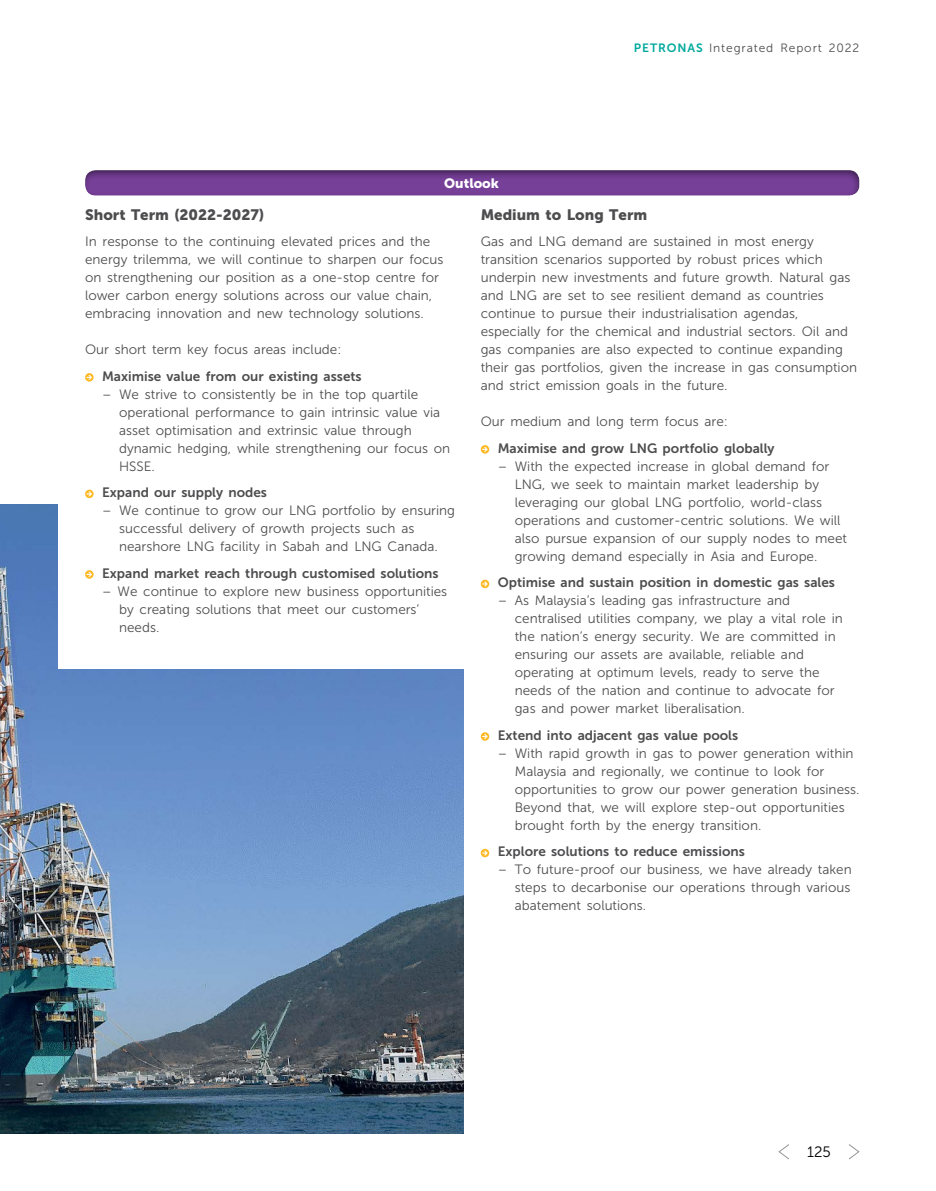
<style>
.page{position:relative;width:936px;height:1191px;background:#fff}
.page>*{position:absolute;margin:0;border:0;box-sizing:border-box;transform-origin:0 0}
.t1{font:15px "Museo Sans 900";color:#4d4d4f}
.t2{font:15px "Museo Sans 300";color:#000}
.t3{font:13.5px/18px "Museo Sans 300";color:#4d4d4f}
.t4{font:13.5px "Museo Sans 700";color:#4d4d4f}
.t5{font:13.5px "Museo Sans 900";color:#fff}
.t6{font:12px "Museo Sans 300";letter-spacing:.075em;color:#4d4d4f}
.s1{font-family:"Museo Sans 700";color:#00a99d}
</style>
<div class="page">
<img style="left:0;top:504px;width:463px;height:629px">
<div style="left:58px;top:379px;width:422px;height:289px;background:#fff"></div>
<svg style="left:85px;top:373px;width:9px;height:8px"></svg>
<svg style="left:85px;top:489px;width:9px;height:9px"></svg>
<svg style="left:85px;top:570px;width:9px;height:8px"></svg>
<div style="left:73px;top:159px;width:798px;height:38px;background:#000;opacity:.5"></div>
<svg style="left:480px;top:445px;width:9px;height:8px"></svg>
<svg style="left:480px;top:579px;width:9px;height:9px"></svg>
<svg style="left:480px;top:732px;width:9px;height:8px"></svg>
<svg style="left:480px;top:848px;width:9px;height:9px"></svg>
<svg style="left:778px;top:1144px;width:11px;height:16px"></svg>
<svg style="left:848px;top:1144px;width:12px;height:16px"></svg>
<p class="t6" style="left:634px;top:41px;width:227px"><span class="s1">PETRONAS</span> Integrated Report 2022</p>
<p class="t5" style="left:444px;top:176px;width:56px">Outlook</p>
<p class="t1" style="left:480px;top:206px;width:168px">Medium to Long Term</p>
<p class="t3" style="left:480px;top:233px;width:378px">Gas and LNG demand are sustained in most energy transition scenarios supported by robust prices which underpin new investments and future growth. Natural gas and LNG are set to see resilient demand as countries continue to pursue their industrialisation agendas, especially for the chemical and industrial sectors. Oil and gas companies are also expected to continue expanding their gas portfolios, given the increase in gas consumption and strict emission goals in the future.</p>
<p class="t3" style="left:480px;top:413px;width:248px">Our medium and long term focus are:</p>
<p class="t4" style="left:497px;top:440px;width:278px">Maximise and grow LNG portfolio globally</p>
<p class="t3" style="left:514px;top:457px;width:334px;text-indent:-17px">– With the expected increase in global demand for LNG, we seek to maintain market leadership by leveraging our global LNG portfolio, world-class operations and customer-centric solutions. We will also pursue expansion of our supply nodes to meet growing demand especially in Asia and Europe.</p>
<p class="t4" style="left:497px;top:575px;width:339px">Optimise and sustain position in domestic gas sales</p>
<p class="t3" style="left:514px;top:592px;width:329px;text-indent:-17px">– As Malaysia’s leading gas infrastructure and centralised utilities company, we play a vital role in the nation’s energy security. We are committed in ensuring our assets are available, reliable and operating at optimum levels, ready to serve the needs of the nation and continue to advocate for gas and power market liberalisation.</p>
<p class="t4" style="left:497px;top:727px;width:242px">Extend into adjacent gas value pools</p>
<p class="t3" style="left:514px;top:744px;width:346px;text-indent:-17px">– With rapid growth in gas to power generation within Malaysia and regionally, we continue to look for opportunities to grow our power generation business.<br>Beyond that, we will explore step-out opportunities brought forth by the energy transition.</p>
<p class="t4" style="left:497px;top:844px;width:248px">Explore solutions to reduce emissions</p>
<p class="t3" style="left:514px;top:861px;width:338px;text-align:justify;text-indent:-17px">– To future-proof our business, we have already taken steps to decarbonise our operations through various abatement solutions.</p>
<p class="t1" style="left:85px;top:206px;width:180px">Short Term (2022-2027)</p>
<p class="t3" style="left:85px;top:233px;width:360px">In response to the continuing elevated prices and the energy trilemma, we will continue to sharpen our focus on strengthening our position as a one-stop centre for lower carbon energy solutions across our value chain, embracing innovation and new technology solutions.</p>
<p class="t3" style="left:85px;top:341px;width:258px">Our short term key focus areas include:</p>
<p class="t4" style="left:102px;top:368px;width:261px">Maximise value from our existing assets</p>
<p class="t3" style="left:119px;top:385px;width:332px;text-indent:-17px">– We strive to consistently be in the top quartile operational performance to gain intrinsic value via asset optimisation and extrinsic value through dynamic hedging, while strengthening our focus on HSSE.</p>
<p class="t4" style="left:102px;top:485px;width:166px">Expand our supply nodes</p>
<p class="t3" style="left:119px;top:502px;width:337px;text-indent:-17px">– We continue to grow our LNG portfolio by ensuring successful delivery of growth projects such as nearshore LNG facility in Sabah and LNG Canada.</p>
<p class="t4" style="left:102px;top:565px;width:338px">Expand market reach through customised solutions</p>
<p class="t3" style="left:119px;top:582px;width:329px;text-indent:-17px">– We continue to explore new business opportunities by creating solutions that meet our customers’ needs.</p>
<p class="t2" style="left:807px;top:1144px;width:25px">125</p>
</div>
